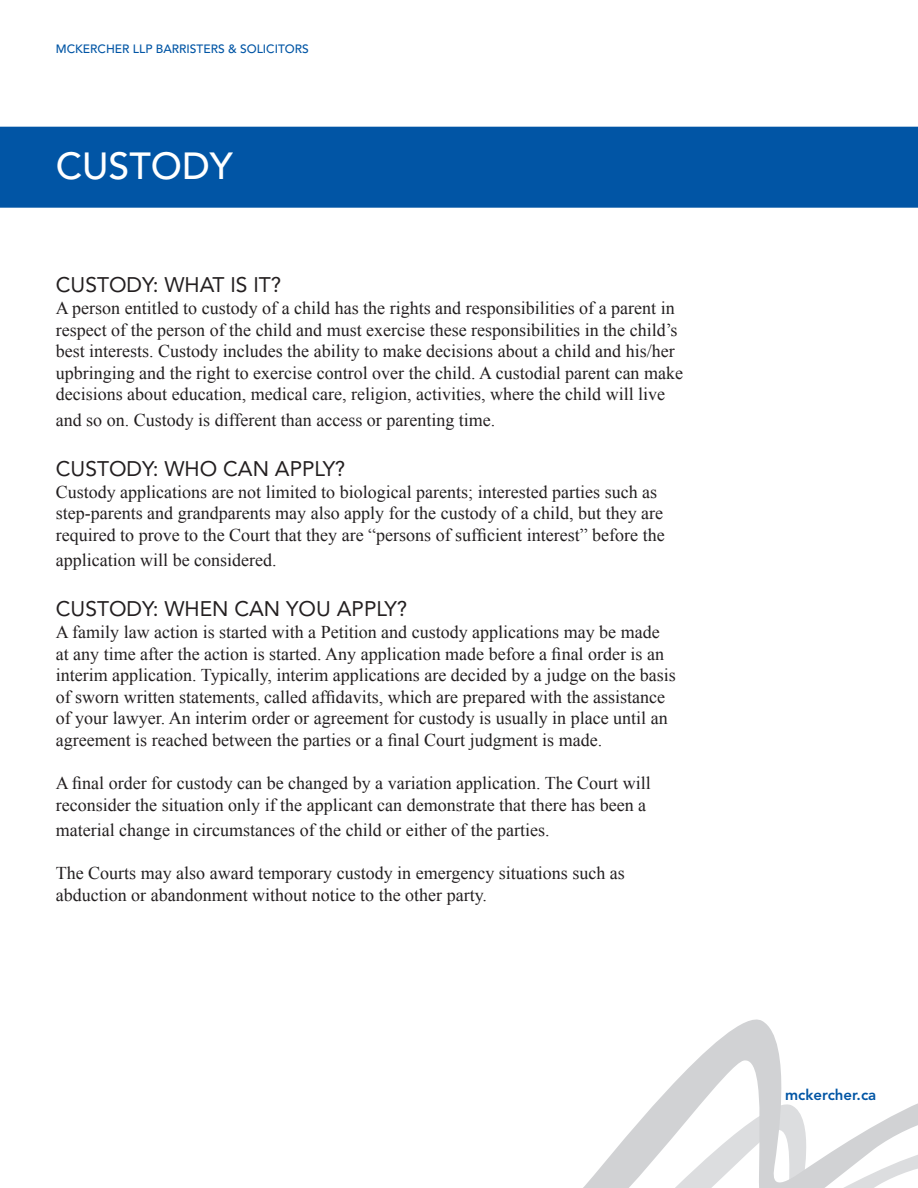
<style>
.page{position:relative;width:918px;height:1188px;background:#fff}
.page>*{position:absolute;margin:0;border:0;box-sizing:border-box;transform-origin:0 0}
.t1{font:500 37.5px "Avenir LT Std";color:#fff}
.t2{font:21px "Avenir LT Std";color:#231f20}
.t3{font:18px/21.6px "Times New Roman";color:#231f20}
.t4{font:800 15px "Avenir LT Std";color:#0155a5}
.t5{font:500 12px "Avenir LT Std";color:#0155a5}
</style>
<div class="page">
<svg style="left:583px;top:1020px;width:335px;height:168px"></svg>
<div style="left:0;top:127px;width:918px;height:81px;background:#0155a5"></div>
<p class="t5" style="left:56px;top:42px;width:255px">McKERCHER LLP BARRISTERS &amp; SOLICITORS</p>
<h1 class="t1" style="left:56px;top:144px;width:179px">CU STODY</h1>
<p class="t2" style="left:56px;top:273px;width:227px">CUSTODY: WHAT IS IT?</p>
<p class="t3" style="left:56px;top:297px;width:629px">A person entitled to custody of a child has the rights and responsibilities of a parent in respect of the person of the child and must exercise these responsibilities in the child’s best interests. Custody includes the ability to make decisions about a child and his/her upbringing and the right to exercise control over the child. A custodial parent can make decisions about education, medical care, religion, activities, where the child will live</p>
<p class="t3" style="left:56px;top:408px;width:441px">and so on. Custody is different than access or parenting time.</p>
<p class="t2" style="left:56px;top:456px;width:291px">CUSTODY: WHO CAN APPLY?</p>
<p class="t3" style="left:56px;top:480px;width:610px">Custody applications are not limited to biological parents; interested parties such as step-parents and grandparents may also apply for the custody of a child, but they are required to prove to the Court that they are “persons of sufficient interest” before the</p>
<p class="t3" style="left:56px;top:549px;width:222px">application will be considered.</p>
<p class="t2" style="left:56px;top:597px;width:353px">CUSTODY: WHEN CAN YOU APPLY?</p>
<p class="t3" style="left:56px;top:621px;width:622px">A family law action is started with a Petition and custody applications may be made at any time after the action is started. Any application made before a final order is an interim application. Typically, interim applications are decided by a judge on the basis of sworn written statements, called affidavits, which are prepared with the assistance of your lawyer. An interim order or agreement for custody is usually in place until an agreement is reached between the parties or a final Court judgment is made.</p>
<p class="t3" style="left:56px;top:772px;width:597px">A final order for custody can be changed by a variation application. The Court will reconsider the situation only if the applicant can demonstrate that there has been a</p>
<p class="t3" style="left:56px;top:819px;width:495px">material change in circumstances of the child or either of the parties.</p>
<p class="t3" style="left:56px;top:862px;width:571px">The Courts may also award temporary custody in emergency situations such as abduction or abandonment without notice to the other party.</p>
<p class="t4" style="left:785px;top:1085px;width:93px">mckercher.ca</p>
</div>
